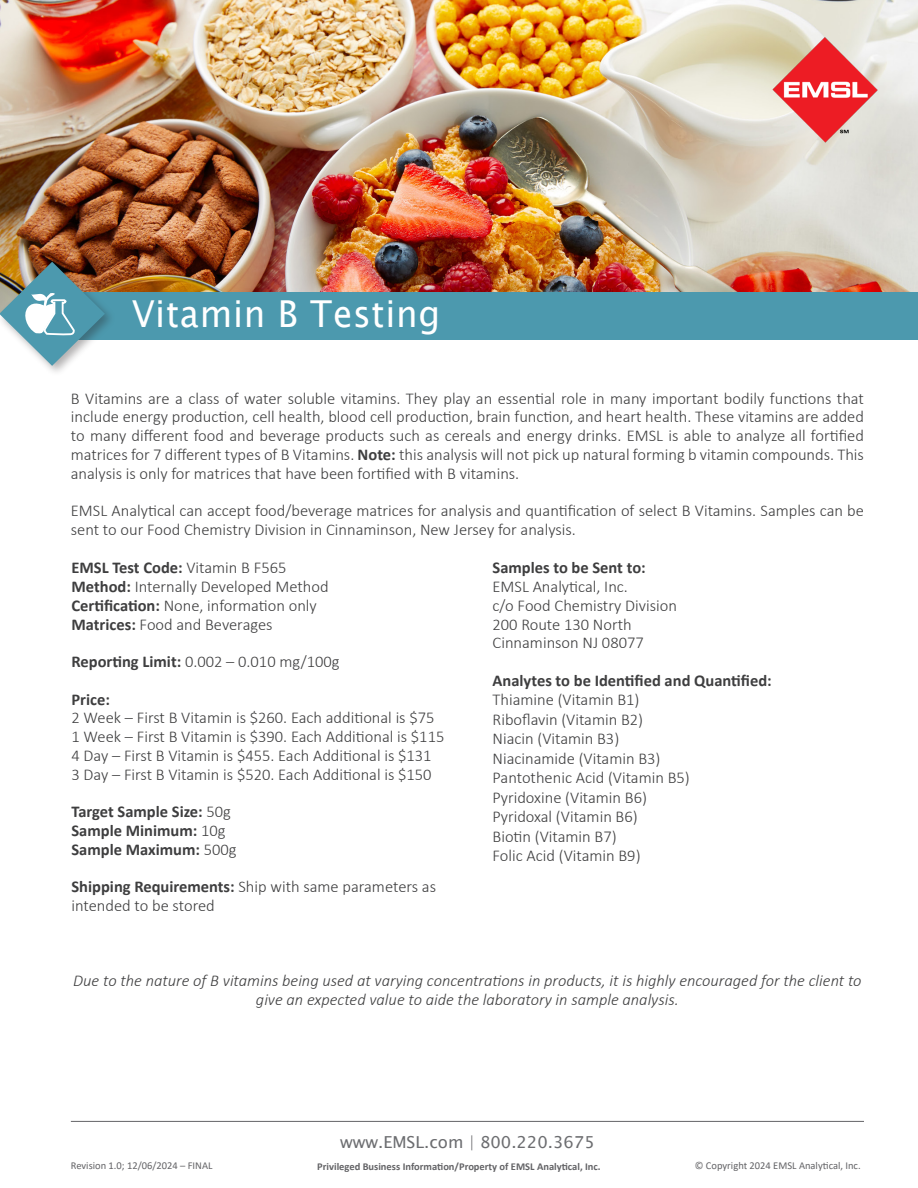
<style>
.page{position:relative;width:918px;height:1188px;background:#fff}
.page>*{position:absolute;margin:0;border:0;box-sizing:border-box;transform-origin:0 0}
.t1{font:37.2px "Lucida Sans Unicode";letter-spacing:.02em;color:#fff;scale:.94 1}
.t2{font:300 16.5px/18.8px "Calibri";color:#3e3e3f}
.t3{font:italic 300 16.5px/18.8px "Calibri";color:#3e3e3f;text-align:center}
.t4{font:700 16.5px "Calibri";color:#3e3e3f}
.t5{font:16.5px "Lucida Sans Unicode";color:#6c6d70}
.t6{font:10.5px "Calibri";color:#636366}
.t7{font:700 10.5px "Calibri";color:#636366}
.s1{font-weight:700}
.s2{font-weight:300}
</style>
<div class="page">
<img style="left:0;top:0;width:918px;height:292px">
<div style="left:35px;top:292px;width:883px;height:47px;background:#4c99ae"></div>
<hr style="left:71px;top:1121px;width:793px;height:1px;background:#636366">
<div style="left:0;top:259px;width:116px;height:118px;background:#231f20;opacity:.35"></div>
<img style="left:0;top:262px;width:105px;height:104px">
<img style="left:771px;top:37px;width:114px;height:113px">
<h1 class="t1" style="left:132px;top:284px;width:330px">Vitamin B Testing</h1>
<p class="t2" style="left:71px;top:389px;width:795px;text-align:justify">B Vitamins are a class of water soluble vitamins. They play an essential role in many important bodily functions that include energy production, cell health, blood cell production, brain function, and heart health. These vitamins are added to many different food and beverage products such as cereals and energy drinks. EMSL is able to analyze all fortified matrices for 7 different types of B Vitamins. <span class="s1">Note:</span> this analysis will not pick up natural forming b vitamin compounds. This analysis is only for matrices that have been fortified with B vitamins.</p>
<p class="t2" style="left:71px;top:501px;width:795px">EMSL Analytical can accept food/beverage matrices for analysis and quantification of select B Vitamins. Samples can be sent to our Food Chemistry Division in Cinnaminson, New Jersey for analysis.</p>
<p class="t4" style="left:72px;top:556px;width:216px">EMSL Test Code: <span class="s2">Vitamin B F565</span></p>
<p class="t2" style="left:72px;top:577px;width:259px"><span class="s1">Method:</span> Internally Developed Method</p>
<p class="t2" style="left:72px;top:596px;width:247px"><span class="s1">Certification:</span> None, information only</p>
<p class="t2" style="left:72px;top:615px;width:203px"><span class="s1">Matrices:</span> Food and Beverages</p>
<p class="t2" style="left:72px;top:652px;width:270px"><span class="s1">Reporting Limit:</span> 0.002 – 0.010 mg/100g</p>
<p class="t4" style="left:72px;top:687px;width:40px">Price:</p>
<p class="t2" style="left:72px;top:708px;width:365px">2 Week – First B Vitamin is $260. Each additional is $75</p>
<p class="t2" style="left:72px;top:727px;width:374px">1 Week – First B Vitamin is $390. Each Additional is $115</p>
<p class="t2" style="left:72px;top:746px;width:362px">4 Day – First B Vitamin is $455. Each Additional is $131</p>
<p class="t2" style="left:72px;top:765px;width:362px">3 Day – First B Vitamin is $520. Each Additional is $150</p>
<p class="t4" style="left:72px;top:800px;width:161px">Target Sample Size: <span class="s2">50g</span></p>
<p class="t4" style="left:72px;top:819px;width:156px">Sample Minimum: <span class="s2">10g</span></p>
<p class="t4" style="left:72px;top:837px;width:167px">Sample Maximum: <span class="s2">500g</span></p>
<p class="t2" style="left:72px;top:877px;width:366px"><span class="s1">Shipping Requirements:</span> Ship with same parameters as intended to be stored</p>
<p class="t4" style="left:493px;top:556px;width:155px">Samples to be Sent to:</p>
<p class="t2" style="left:493px;top:577px;width:137px">EMSL Analytical, Inc.</p>
<p class="t2" style="left:493px;top:596px;width:186px">c/o Food Chemistry Division</p>
<p class="t2" style="left:493px;top:615px;width:141px">200 Route 130 North</p>
<p class="t2" style="left:493px;top:633px;width:153px">Cinnaminson NJ 08077</p>
<p class="t4" style="left:493px;top:669px;width:281px">Analytes to be Identified and Quantified:</p>
<p class="t2" style="left:493px;top:690px;width:148px">Thiamine (Vitamin B1)</p>
<p class="t2" style="left:493px;top:710px;width:152px">Riboflavin (Vitamin B2)</p>
<p class="t2" style="left:493px;top:729px;width:128px">Niacin (Vitamin B3)</p>
<p class="t2" style="left:493px;top:749px;width:169px">Niacinamide (Vitamin B3)</p>
<p class="t2" style="left:493px;top:768px;width:199px">Pantothenic Acid (Vitamin B5)</p>
<p class="t2" style="left:493px;top:788px;width:156px">Pyridoxine (Vitamin B6)</p>
<p class="t2" style="left:493px;top:807px;width:147px">Pyridoxal (Vitamin B6)</p>
<p class="t2" style="left:493px;top:827px;width:126px">Biotin (Vitamin B7)</p>
<p class="t2" style="left:493px;top:846px;width:150px">Folic Acid (Vitamin B9)</p>
<p class="t3" style="left:73px;top:971px;width:790px">Due to the nature of B vitamins being used at varying concentrations in products, it is highly encouraged for the client to give an expected value to aide the laboratory in sample analysis.</p>
<p class="t5" style="left:340px;top:1129px;width:256px">www.EMSL.com | 800.220.3675</p>
<p class="t6" style="left:71px;top:1158px;width:143px">Revision 1.0; 12/06/2024 – FINAL</p>
<p class="t6" style="left:695px;top:1158px;width:167px">© Copyright 2024 EMSL Analytical, Inc.</p>
<p class="t7" style="left:317px;top:1159px;width:285px">Privileged Business Information/Property of EMSL Analytical, Inc.</p>
</div>
